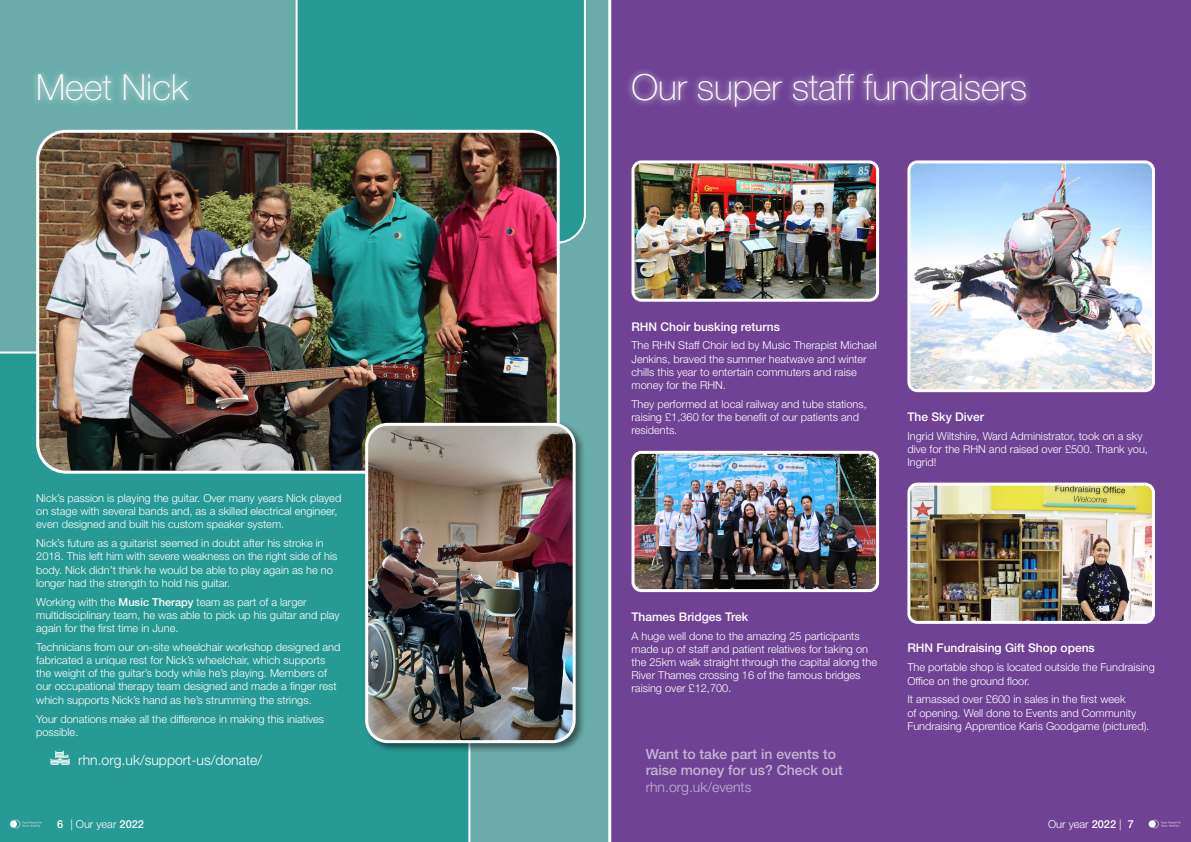
<style>
.page{position:relative;width:1191px;height:842px;background:#69aca9}
.page>*{position:absolute;margin:0;border:0;box-sizing:border-box;transform-origin:0 0}
.t1{font:100 36px "Helvetica Neue LT Std";color:#fff}
.t2{font:500 14px/16.8px "Helvetica Neue LT Std";color:#fff}
.t3{font:300 14px "Helvetica Neue LT Std";color:#fff}
.t4{font:500 12px "Helvetica Neue LT Std";color:#fff}
.t5{font:300 11px/13.2px "Helvetica Neue LT Std";color:#fff}
.s1{font-weight:500}
</style>
<div class="page">
<div style="left:608px;top:0;width:583px;height:842px;background:#6f4293"></div>
<svg style="left:1148px;top:819px;width:33px;height:10px"></svg>
<div style="left:0;top:351px;width:470px;height:491px;background:#289a95"></div>
<div style="left:296px;top:0;width:290px;height:244px;background:#289a95"></div>
<svg style="left:10px;top:819px;width:32px;height:10px"></svg>
<div style="left:30px;top:67px;width:166px;height:41px;background:#fff;opacity:.5"></div>
<img style="left:38px;top:131px;width:520px;height:341px">
<div style="left:36px;top:130px;width:523px;height:344px;border:3px solid #fff;border-radius:28px"></div>
<div style="left:363px;top:421px;width:222px;height:332px;background:#000;opacity:.5"></div>
<img style="left:367px;top:424px;width:207px;height:318px">
<div style="left:365px;top:423px;width:210px;height:320px;border:3px solid #fff;border-radius:21px"></div>
<svg style="left:50px;top:750px;width:20px;height:15px"></svg>
<img style="left:635px;top:164px;width:240px;height:134px">
<div style="left:631px;top:160px;width:248px;height:142px;border:3px solid #fff;border-radius:9px"></div>
<img style="left:633px;top:452px;width:244px;height:139px">
<div style="left:631px;top:451px;width:248px;height:141px;border:3px solid #fff;border-radius:9px"></div>
<img style="left:909px;top:164px;width:244px;height:227px">
<div style="left:907px;top:160px;width:248px;height:232px;border:3px solid #fff;border-radius:9px"></div>
<img style="left:910px;top:484px;width:243px;height:136px">
<div style="left:907px;top:483px;width:248px;height:141px;border:3px solid #fff;border-radius:9px"></div>
<div style="left:625px;top:67px;width:408px;height:47px;background:#fff;opacity:.5"></div>
<h1 class="t1" style="left:36px;top:67px;width:153px">Meet Nick</h1>
<p class="t5" style="left:36px;top:491px;width:307px">Nick’s passion is playing the guitar. Over many years Nick played on stage with several bands and, as a skilled electrical engineer, even designed and built his custom speaker system.</p>
<p class="t5" style="left:36px;top:536px;width:303px">Nick’s future as a guitarist seemed in doubt after his stroke in 2018. This left him with severe weakness on the right side of his body. Nick didn’t think he would be able to play again as he no longer had the strength to hold his guitar.</p>
<p class="t5" style="left:36px;top:595px;width:305px">Working with the <span class="s1">Music Therapy</span> team as part of a larger multidisciplinary team, he was able to pick up his guitar and play again for the first time in June.</p>
<p class="t5" style="left:36px;top:640px;width:306px">Technicians from our on-site wheelchair workshop designed and fabricated a unique rest for Nick’s wheelchair, which supports the weight of the guitar’s body while he’s playing. Members of our occupational therapy team designed and made a finger rest which supports Nick’s hand as he’s strumming the strings.</p>
<p class="t5" style="left:36px;top:712px;width:289px">Your donations make all the difference in making this iniatives possible.</p>
<p class="t3" style="left:78px;top:751px;width:185px">rhn.org.uk/support-us/donate/</p>
<h1 class="t1" style="left:631px;top:67px;width:397px">Our super staff fundraisers</h1>
<p class="t4" style="left:631px;top:319px;width:150px">RHN Choir busking returns</p>
<p class="t5" style="left:631px;top:339px;width:247px">The RHN Staff Choir led by Music Therapist Michael Jenkins, braved the summer heatwave and winter chills this year to entertain commuters and raise money for the RHN.</p>
<p class="t5" style="left:631px;top:397px;width:237px">They performed at local railway and tube stations, raising £1,360 for the benefit of our patients and residents.</p>
<p class="t4" style="left:907px;top:409px;width:78px">The Sky Diver</p>
<p class="t5" style="left:907px;top:429px;width:242px">Ingrid Wiltshire, Ward Administrator, took on a sky dive for the RHN and raised over £500. Thank you,<br>Ingrid!</p>
<p class="t4" style="left:631px;top:609px;width:118px">Thames Bridges Trek</p>
<p class="t5" style="left:631px;top:629px;width:247px">A huge well done to the amazing 25 participants made up of staff and patient relatives for taking on the 25km walk straight through the capital along the River Thames crossing 16 of the famous bridges raising over £12,700.</p>
<p class="t2" style="left:645px;top:745px;width:199px">Want to take part in events to raise money for us? Check out</p>
<p class="t3" style="left:645px;top:779px;width:107px">rhn.org.uk/events</p>
<p class="t4" style="left:907px;top:641px;width:189px">RHN Fundraising Gift Shop opens</p>
<p class="t5" style="left:907px;top:660px;width:249px">The portable shop is located outside the Fundraising<br>Office on the ground floor.</p>
<p class="t5" style="left:907px;top:693px;width:243px">It amassed over £600 in sales in the first week<br>of opening. Well done to Events and Community<br>Fundraising Apprentice Karis Goodgame (pictured).</p>
<p class="t5" style="left:57px;top:817px;width:88px"><span class="s1">6</span> | Our year <span class="s1">2022</span></p>
<p class="t5" style="left:1048px;top:817px;width:87px">Our year <span class="s1">2022</span> | <span class="s1">7</span></p>
</div>
